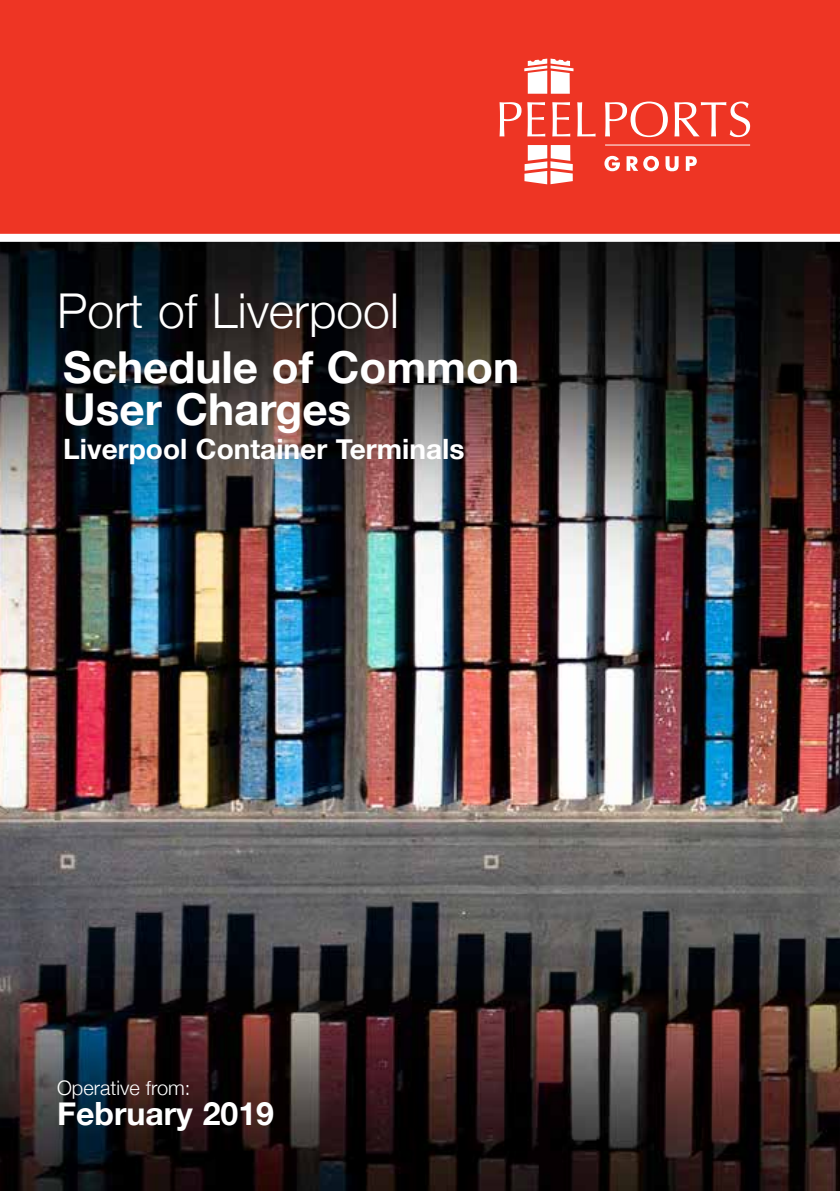
<style>
.page{position:relative;width:840px;height:1191px;background:#fff}
.page>*{position:absolute;margin:0;border:0;box-sizing:border-box;transform-origin:0 0}
.t1{font:300 48px "Helvetica Neue";color:#fff}
.t2{font:700 44px/42px "Helvetica Neue";color:#fff}
.t3{font:700 32px "Helvetica Neue";color:#fff}
.t4{font:700 28px "Helvetica Neue";color:#fff}
.t5{font:300 20px "Helvetica Neue";color:#fff}
</style>
<div class="page">
<img style="left:0;top:242px;width:839px;height:949px">
<div style="left:0;top:0;width:839px;height:238px;background:#ee3524"></div>
<svg style="left:524px;top:59px;width:49px;height:35px"></svg>
<svg style="left:524px;top:145px;width:48px;height:39px"></svg>
<svg style="left:499px;top:102px;width:22px;height:34px"></svg>
<svg style="left:527px;top:102px;width:18px;height:34px"></svg>
<svg style="left:552px;top:102px;width:18px;height:34px"></svg>
<svg style="left:577px;top:102px;width:18px;height:34px"></svg>
<svg style="left:605px;top:101px;width:62px;height:36px"></svg>
<svg style="left:674px;top:101px;width:75px;height:36px"></svg>
<svg style="left:604px;top:156px;width:15px;height:15px"></svg>
<svg style="left:626px;top:156px;width:32px;height:15px"></svg>
<svg style="left:665px;top:156px;width:13px;height:15px"></svg>
<svg style="left:685px;top:156px;width:11px;height:15px"></svg>
<hr style="left:604px;top:144px;width:145px;height:1px;background:#fff">
<div style="left:0;top:234px;width:839px;height:8px;background:#fff"></div>
<p class="t1" style="left:57px;top:272px;width:343px">Port of Liverpool</p>
<p class="t2" style="left:63px;top:348px;width:457px">Schedule of Common<br>User Charges</p>
<p class="t4" style="left:63px;top:427px;width:402px">Liverpool Container Terminals</p>
<p class="t5" style="left:57px;top:1071px;width:135px">Operative from:</p>
<p class="t3" style="left:57px;top:1088px;width:218px">February 2019</p>
</div>
